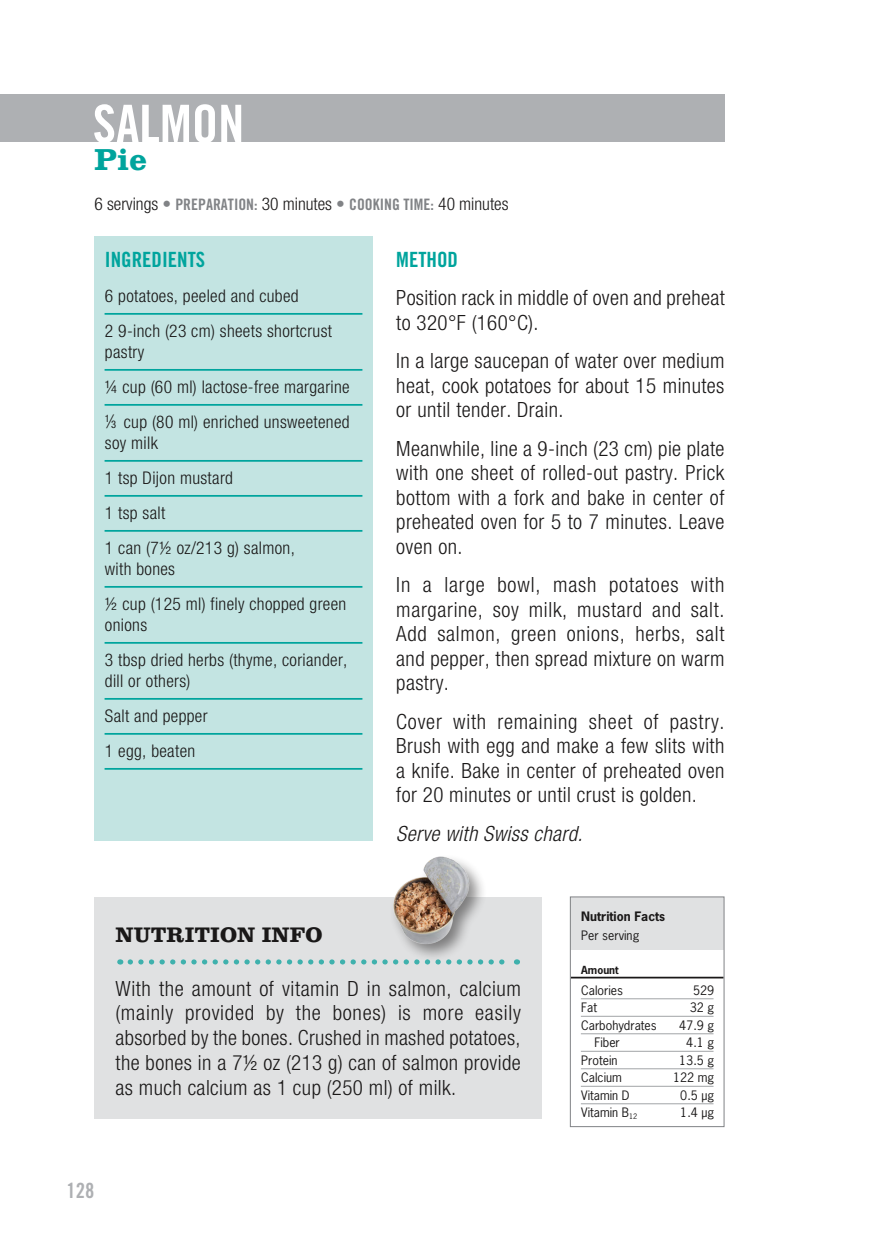
<style>
.page{position:relative;width:882px;height:1260px;background:#fff}
.page>*{position:absolute;margin:0;border:0;box-sizing:border-box;transform-origin:0 0}
.t1{font:52.5px "Trade Gothic Bold Cond Twenty";color:#fff}
.t2{font:700 31.5px "Clarendon";color:#00a49d}
.t3{font:700 21.88px "Clarendon";color:#1a1818}
._1ere_ligne_PREP{font:300 condensed 21px/24.5px "Helvetica Neue LT Std";letter-spacing:.02em;color:#1a1818;text-align:justify}
._1ere_ligne_PREP-2{font:italic 300 condensed 21px "Helvetica Neue LT Std";letter-spacing:.02em;color:#1a1818}
.t4{font:21px "Trade Gothic Bold Cond Twenty";color:#00a49d}
.t5{font:21px "Trade Gothic Bold Cond Twenty";color:#aeb0b3}
.t6{font:300 condensed 17.5px/21px "Helvetica Neue LT Std";letter-spacing:.02em;color:#1a1818}
.t7{font:300 condensed 17.5px "Helvetica Neue LT Std";color:#1a1818}
.texte_encadré{font:12.25px "News Gothic";color:#1a1818}
.t8{font:700 12.25px "News Gothic";color:#1a1818}
.t9{font:700 10.5px "News Gothic";color:#1a1818}
.s1{color:#818386}
.s2{font-family:"Trade Gothic Bold Cond Twenty";font-weight:400;font-stretch:normal;font-size:15.75px;color:#818386}
.s3{font-style:italic;font-size:18.72px}
.s4{font-weight:400;font-size:10.5px}
</style>
<div class="page">
<div style="left:94px;top:236px;width:279px;height:604px;background:#c3e4e2"></div>
<hr style="left:105px;top:313px;width:257px;height:2px;background:#00a49d">
<hr style="left:105px;top:369px;width:257px;height:2px;background:#00a49d">
<hr style="left:105px;top:404px;width:257px;height:2px;background:#00a49d">
<hr style="left:105px;top:460px;width:257px;height:2px;background:#00a49d">
<hr style="left:105px;top:495px;width:257px;height:2px;background:#00a49d">
<hr style="left:105px;top:530px;width:257px;height:2px;background:#00a49d">
<hr style="left:105px;top:586px;width:257px;height:2px;background:#00a49d">
<hr style="left:105px;top:642px;width:257px;height:2px;background:#00a49d">
<hr style="left:105px;top:698px;width:257px;height:2px;background:#00a49d">
<hr style="left:105px;top:733px;width:257px;height:2px;background:#00a49d">
<hr style="left:105px;top:768px;width:257px;height:2px;background:#00a49d">
<div style="left:0;top:94px;width:725px;height:48px;background:#aeb0b3"></div>
<div style="left:94px;top:897px;width:448px;height:221px;background:#e0e1e2"></div>
<svg style="left:130px;top:959px;width:387px;height:6px"></svg>
<div style="left:389px;top:854px;width:99px;height:108px;background:#1a1818;opacity:.5"></div>
<img style="left:389px;top:854px;width:95px;height:98px">
<div style="left:570px;top:897px;width:154px;height:53px;background:#e0e1e2"></div>
<hr style="left:571px;top:977px;width:153px;height:1px;background:#1a1818">
<hr style="left:581px;top:998px;width:133px;height:1px;background:#a2a4a7">
<hr style="left:581px;top:1016px;width:133px;height:1px;background:#a2a4a7">
<hr style="left:581px;top:1033px;width:133px;height:1px;background:#a2a4a7">
<hr style="left:581px;top:1051px;width:133px;height:1px;background:#a2a4a7">
<hr style="left:581px;top:1068px;width:133px;height:1px;background:#a2a4a7">
<hr style="left:581px;top:1086px;width:133px;height:1px;background:#a2a4a7">
<hr style="left:581px;top:1103px;width:133px;height:1px;background:#a2a4a7">
<div style="left:570px;top:896px;width:154px;height:231px;border:1px solid #818386"></div>
<p class="t1" style="left:93px;top:92px;width:153px">SALMON</p>
<p class="t2" style="left:94px;top:141px;width:54px">Pie</p>
<p class="t7" style="left:94px;top:194px;width:416px">6 servings <span class="s1">•</span> <span class="s2">PREPARATION:</span> 30 minutes <span class="s1">•</span> <span class="s2">COOKING TIME:</span> 40 minutes</p>
<p class="t4" style="left:105px;top:247px;width:102px">INGREDIENTS</p>
<p class="t6" style="left:105px;top:285px;width:195px">6 potatoes, peeled and cubed</p>
<p class="t6" style="left:105px;top:320px;width:229px">2 9-inch (23 cm) sheets shortcrust pastry</p>
<p class="t6" style="left:105px;top:376px;width:246px">¼ cup (60 ml) lactose-free margarine</p>
<p class="t6" style="left:105px;top:411px;width:246px"><sup>1</sup><span class="s3">/</span><span class="s4">3</span> cup (80 ml) enriched unsweetened soy milk</p>
<p class="t6" style="left:105px;top:467px;width:130px">1 tsp Dijon mustard</p>
<p class="t6" style="left:105px;top:502px;width:62px">1 tsp salt</p>
<p class="t6" style="left:105px;top:537px;width:191px">1 can (7½ oz/213 g) salmon, with bones</p>
<p class="t6" style="left:105px;top:593px;width:243px">½ cup (125 ml) finely chopped green onions</p>
<p class="t6" style="left:105px;top:649px;width:244px">3 tbsp dried herbs (thyme, coriander, dill or others)</p>
<p class="t6" style="left:105px;top:705px;width:104px">Salt and pepper</p>
<p class="t6" style="left:105px;top:740px;width:92px">1 egg, beaten</p>
<p class="t4" style="left:396px;top:247px;width:63px">METHOD</p>
<p class="_1ere_ligne_PREP" style="left:396px;top:285px;width:330px">Position rack in middle of oven and preheat to 320°F (160°C).</p>
<p class="_1ere_ligne_PREP" style="left:396px;top:348px;width:330px">In a large saucepan of water over medium heat, cook potatoes for about 15 minutes or until tender. Drain.</p>
<p class="_1ere_ligne_PREP" style="left:396px;top:436px;width:330px">Meanwhile, line a 9-inch (23 cm) pie plate with one sheet of rolled-out pastry. Prick bottom with a fork and bake in center of preheated oven for 5 to 7 minutes. Leave oven on.</p>
<p class="_1ere_ligne_PREP" style="left:396px;top:572px;width:330px">In a large bowl, mash potatoes with margarine, soy milk, mustard and salt.<br>Add salmon, green onions, herbs, salt and pepper, then spread mixture on warm pastry.</p>
<p class="_1ere_ligne_PREP" style="left:396px;top:709px;width:330px">Cover with remaining sheet of pastry.<br>Brush with egg and make a few slits with a knife. Bake in center of preheated oven for 20 minutes or until crust is golden.</p>
<p class="_1ere_ligne_PREP-2" style="left:396px;top:821px;width:188px">Serve with Swiss chard.</p>
<p class="t3" style="left:116px;top:921px;width:209px">NUTRITION INFO</p>
<p class="_1ere_ligne_PREP" style="left:116px;top:976px;width:407px">With the amount of vitamin D in salmon, calcium (mainly provided by the bones) is more easily absorbed by the bones. Crushed in mashed potatoes, the bones in a 7½ oz (213 g) can of salmon provide as much calcium as 1 cup (250 ml) of milk.</p>
<p class="t5" style="left:67px;top:1177px;width:29px">128</p>
<p class="t8" style="left:581px;top:909px;width:85px">Nutrition Facts</p>
<p class="texte_encadré" style="left:581px;top:927px;width:60px">Per serving</p>
<p class="t9" style="left:581px;top:963px;width:39px">Amount</p>
<p class="texte_encadré" style="left:581px;top:982px;width:43px">Calories</p>
<p class="texte_encadré" style="left:693px;top:982px;width:23px">529</p>
<p class="texte_encadré" style="left:581px;top:1000px;width:17px">Fat</p>
<p class="texte_encadré" style="left:690px;top:1000px;width:26px">32 g</p>
<p class="texte_encadré" style="left:581px;top:1017px;width:77px">Carbohydrates</p>
<p class="texte_encadré" style="left:679px;top:1017px;width:37px">47.9 g</p>
<p class="texte_encadré" style="left:594px;top:1035px;width:27px">Fiber</p>
<p class="texte_encadré" style="left:686px;top:1035px;width:29px">4.1 g</p>
<p class="texte_encadré" style="left:581px;top:1052px;width:38px">Protein</p>
<p class="texte_encadré" style="left:679px;top:1052px;width:37px">13.5 g</p>
<p class="texte_encadré" style="left:581px;top:1070px;width:42px">Calcium</p>
<p class="texte_encadré" style="left:673px;top:1070px;width:43px">122 mg</p>
<p class="texte_encadré" style="left:581px;top:1087px;width:50px">Vitamin D</p>
<p class="texte_encadré" style="left:680px;top:1087px;width:35px">0.5 µg</p>
<p class="texte_encadré" style="left:581px;top:1105px;width:58px">Vitamin B<sub>12</sub></p>
<p class="texte_encadré" style="left:680px;top:1105px;width:35px">1.4 µg</p>
</div>
